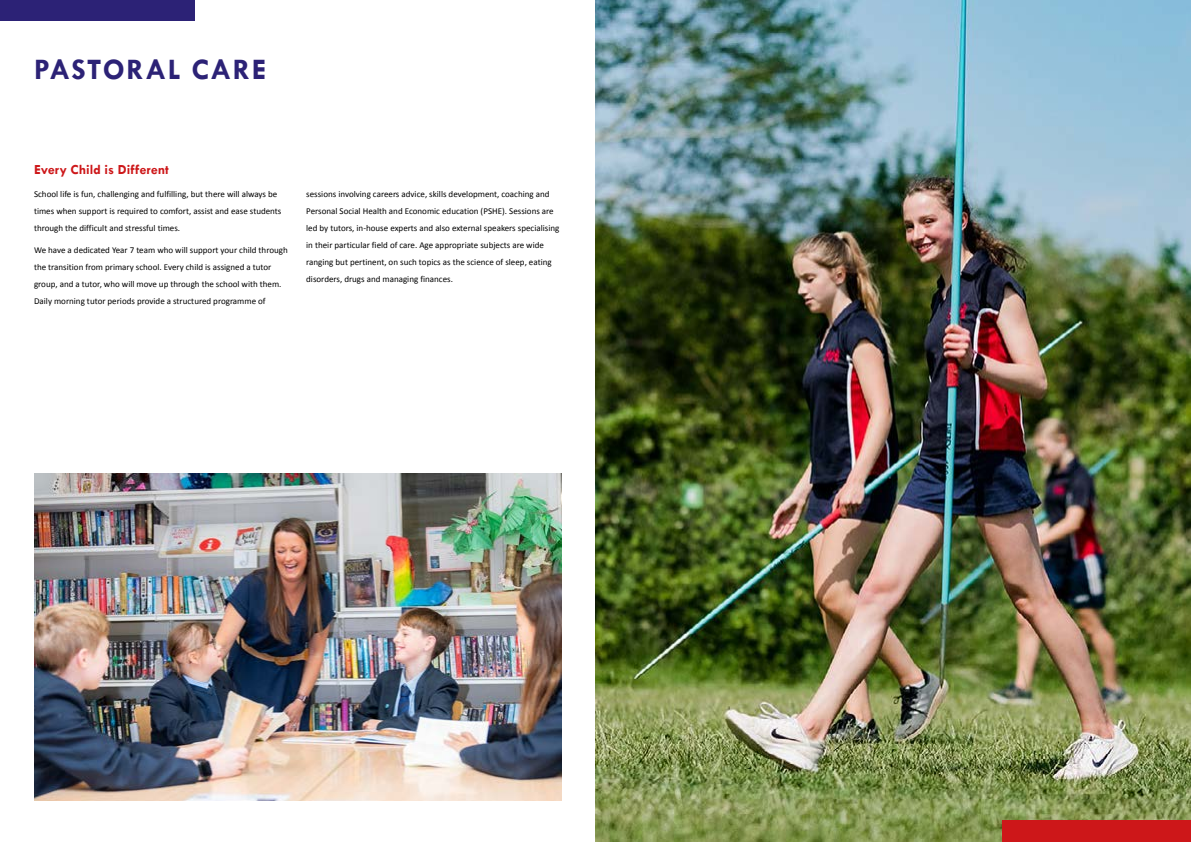
<style>
.page{position:relative;width:1191px;height:842px;background:#fff}
.page>*{position:absolute;margin:0;border:0;box-sizing:border-box;transform-origin:0 0}
.t1{font:700 30px "Tw Cen";letter-spacing:.05em;color:#2c2276}
.t2{font:700 14px "Tw Cen";color:#cd1719}
.t3{font:9px/17px "Calibri";color:#000}
</style>
<div class="page">
<img style="left:595px;top:0;width:596px;height:842px">
<div style="left:0;top:0;width:194px;height:21px;background:#2c2276"></div>
<div style="left:1002px;top:820px;width:189px;height:22px;background:#cd1719"></div>
<img style="left:34px;top:473px;width:527px;height:328px">
<h1 class="t1" style="left:34px;top:51px;width:233px">PASTORAL CARE</h1>
<h2 class="t2" style="left:34px;top:161px;width:136px">Every Child is Different</h2>
<p class="t3" style="left:34px;top:185px;width:249px">School life is fun, challenging and fulfilling, but there will always be times when support is required to comfort, assist and ease students through the difficult and stressful times.</p>
<p class="t3" style="left:34px;top:242px;width:255px">We have a dedicated Year 7 team who will support your child through the transition from primary school. Every child is assigned a tutor group, and a tutor, who will move up through the school with them.<br>Daily morning tutor periods provide a structured programme of</p>
<p class="t3" style="left:306px;top:185px;width:255px">sessions involving careers advice, skills development, coaching and Personal Social Health and Economic education (PSHE). Sessions are led by tutors, in-house experts and also external speakers specialising in their particular field of care. Age appropriate subjects are wide ranging but pertinent, on such topics as the science of sleep, eating disorders, drugs and managing finances.</p>
</div>
